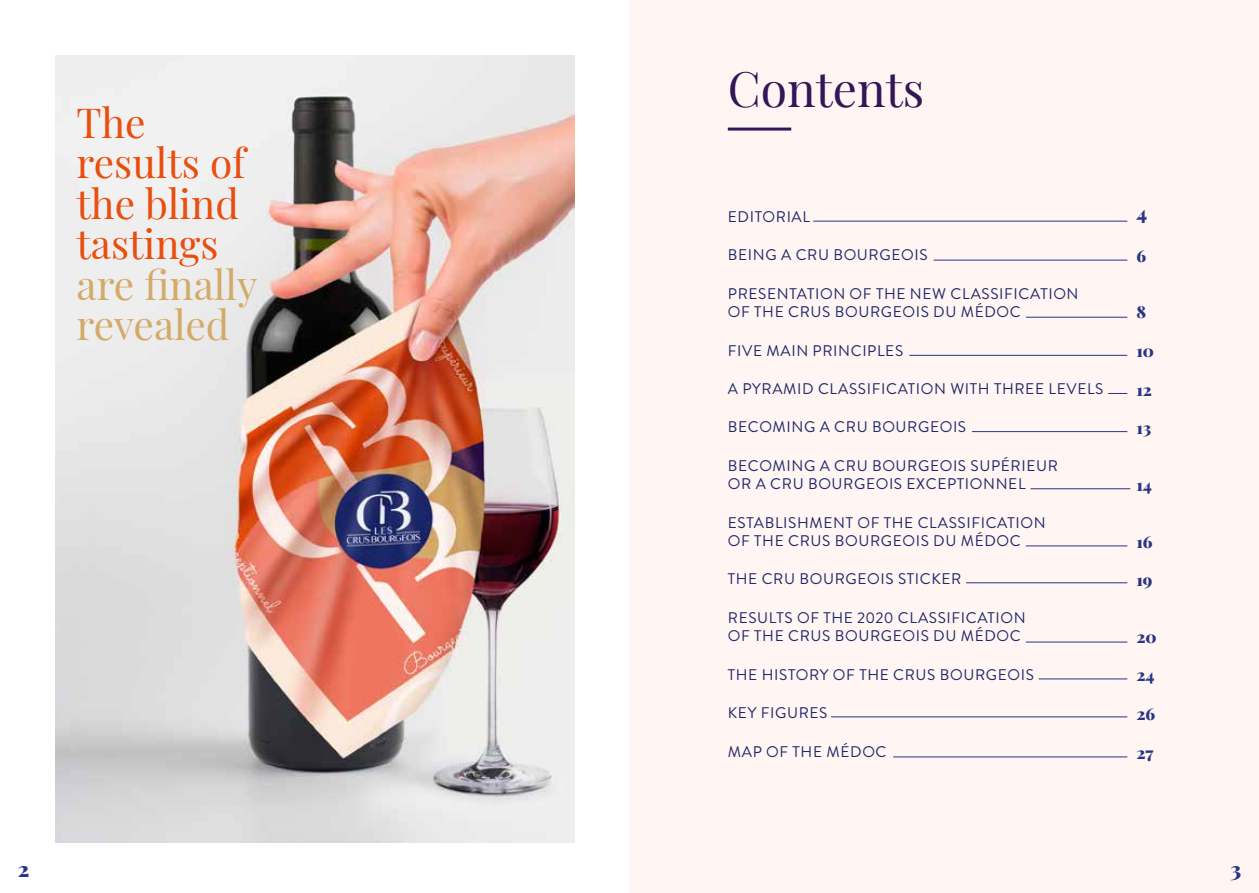
<style>
.page{position:relative;width:1259px;height:893px;background:#fff}
.page>*{position:absolute;margin:0;border:0;box-sizing:border-box;transform-origin:0 0}
.t1{font:48px "Playfair Display";color:#321658}
.t2{font:40.5px/40.5px "Playfair Display";color:#e94e0f}
.t3{font:40.5px/40.5px "Playfair Display";color:#d4aa69}
.t4{font:900 21px "Playfair Display";color:#283583}
.t5{font:900 19.5px "Playfair Display";color:#283583}
.t6{font:900 16.5px "Playfair Display";color:#283583}
.t7{font:15.45px/18.5px "Brandon Grotesque";letter-spacing:.04em;color:#20286a}
</style>
<div class="page">
<img style="left:55px;top:55px;width:519px;height:788px">
<div style="left:629px;top:0;width:630px;height:893px;background:#fff5f2"></div>
<hr style="left:728px;top:128px;width:63px;height:3px;background:#331459">
<hr style="left:813px;top:221px;width:314px;height:1px;background:#283583">
<hr style="left:933px;top:260px;width:194px;height:1px;background:#283583">
<hr style="left:1026px;top:317px;width:101px;height:1px;background:#283583">
<hr style="left:909px;top:355px;width:218px;height:1px;background:#283583">
<svg style="left:1108px;top:393px;width:19px;height:1px"></svg>
<hr style="left:972px;top:431px;width:155px;height:1px;background:#283583">
<hr style="left:1030px;top:488px;width:100px;height:1px;background:#283583">
<hr style="left:1026px;top:546px;width:101px;height:1px;background:#283583">
<hr style="left:966px;top:582px;width:161px;height:1px;background:#283583">
<hr style="left:1026px;top:642px;width:101px;height:1px;background:#283583">
<hr style="left:1038px;top:679px;width:89px;height:1px;background:#283583">
<hr style="left:831px;top:717px;width:296px;height:1px;background:#283583">
<hr style="left:893px;top:757px;width:234px;height:1px;background:#283583">
<h2 class="t2" style="left:77px;top:99px;width:171px">The results of the blind tastings</h2>
<h2 class="t3" style="left:77px;top:261px;width:182px">are finally revealed</h2>
<h3 class="t4" style="left:18px;top:852px;width:13px">2</h3>
<h1 class="t1" style="left:728px;top:52px;width:198px">Contents</h1>
<p class="t7" style="left:728px;top:208px;width:84px">EDITORIAL</p>
<p class="t7" style="left:728px;top:246px;width:201px">BEING A CRU BOURGEOIS</p>
<p class="t7" style="left:728px;top:284px;width:352px">PRESENTATION OF THE NEW CLASSIFICATION<br>OF THE CRUS BOURGEOIS DU MÉDOC</p>
<p class="t7" style="left:728px;top:341px;width:177px">FIVE MAIN PRINCIPLES</p>
<p class="t7" style="left:728px;top:380px;width:377px">A PYRAMID CLASSIFICATION WITH THREE LEVELS</p>
<p class="t7" style="left:728px;top:418px;width:240px">BECOMING A CRU BOURGEOIS</p>
<p class="t7" style="left:728px;top:456px;width:332px">BECOMING A CRU BOURGEOIS SUPÉRIEUR<br>OR A CRU BOURGEOIS EXCEPTIONNEL</p>
<p class="t7" style="left:728px;top:513px;width:319px">ESTABLISHMENT OF THE CLASSIFICATION<br>OF THE CRUS BOURGEOIS DU MÉDOC</p>
<p class="t7" style="left:728px;top:570px;width:235px">THE CRU BOURGEOIS STICKER</p>
<p class="t7" style="left:728px;top:608px;width:299px">RESULTS OF THE 2020 CLASSIFICATION<br>OF THE CRUS BOURGEOIS DU MÉDOC</p>
<p class="t7" style="left:728px;top:665px;width:308px">THE HISTORY OF THE CRUS BOURGEOIS</p>
<p class="t7" style="left:728px;top:704px;width:101px">KEY FIGURES</p>
<p class="t7" style="left:728px;top:742px;width:160px">MAP OF THE MÉDOC</p>
<p class="t5" style="left:1136px;top:197px;width:12px">4</p>
<p class="t6" style="left:1136px;top:243px;width:11px">6</p>
<p class="t6" style="left:1136px;top:299px;width:11px">8</p>
<p class="t6" style="left:1136px;top:338px;width:19px">10</p>
<p class="t6" style="left:1136px;top:376px;width:17px">12</p>
<p class="t6" style="left:1136px;top:415px;width:16px">13</p>
<p class="t6" style="left:1136px;top:472px;width:17px">14</p>
<p class="t6" style="left:1136px;top:528px;width:18px">16</p>
<p class="t6" style="left:1136px;top:567px;width:18px">19</p>
<p class="t6" style="left:1136px;top:623px;width:22px">20</p>
<p class="t6" style="left:1136px;top:662px;width:20px">24</p>
<p class="t6" style="left:1136px;top:701px;width:20px">26</p>
<p class="t6" style="left:1136px;top:740px;width:19px">27</p>
<h3 class="t4" style="left:1230px;top:852px;width:12px">3</h3>
</div>
